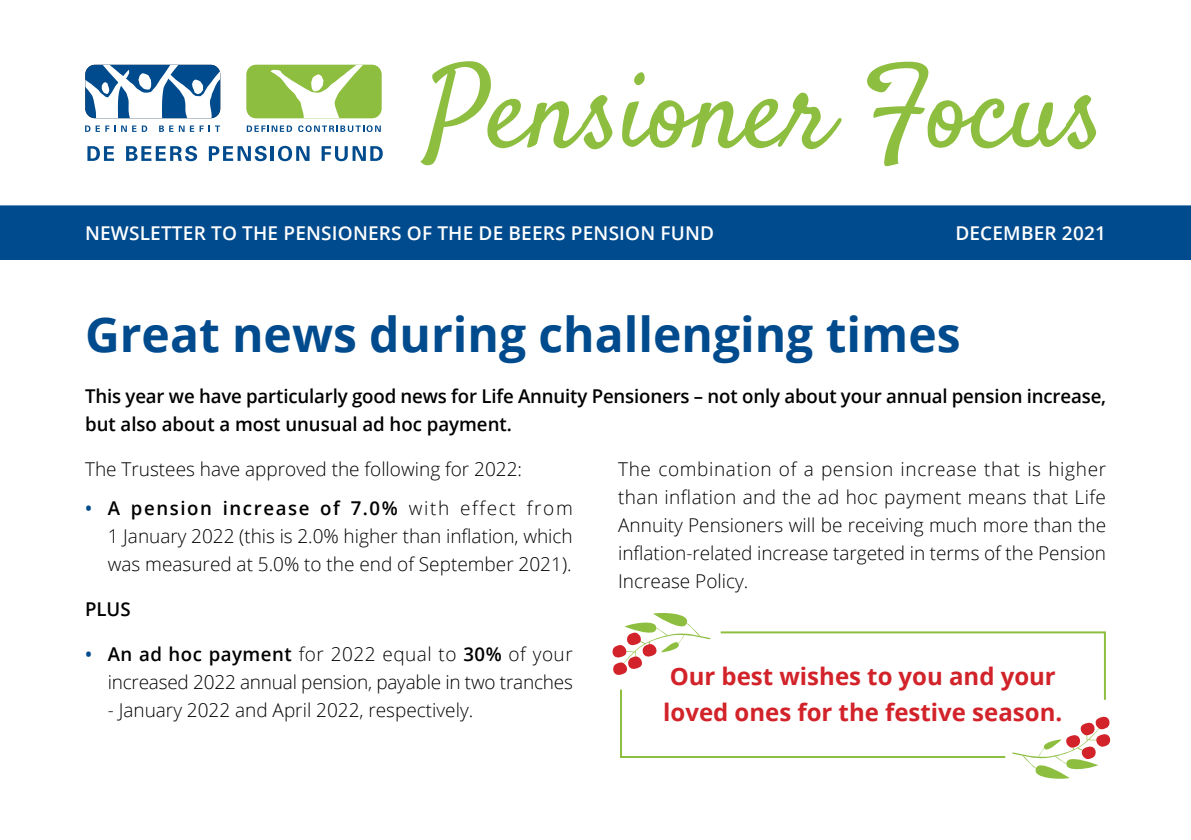
<style>
.page{position:relative;width:1191px;height:840px;background:#fff}
.page>*{position:absolute;margin:0;border:0;box-sizing:border-box;transform-origin:0 0}
.t1{font:114px "Satisfy";letter-spacing:-.01em;color:#8ebe3f}
.t2{font:700 48px "Open Sans";color:#004b8d}
.t3{font:700 24px/36px "Open Sans";color:#d2232a}
.t4{font:300 19px/28px "Open Sans";color:#000;text-align:justify}
.t5{font:600 19px/28px "Open Sans";letter-spacing:-.01em;color:#000}
.t6{font:600 19px "Open Sans";letter-spacing:.01em;color:#fff}
.s1{font-weight:600;color:#004b8d}
.s2{font-weight:600}
</style>
<div class="page">
<svg style="left:612px;top:613px;width:499px;height:166px"></svg>
<hr style="left:0;top:205px;width:1191px;height:1px;background:#004b8d">
<div style="left:0;top:206px;width:1191px;height:53px;background:#004b8d"></div>
<svg style="left:85px;top:65px;width:135px;height:53px"></svg>
<svg style="left:85px;top:125px;width:5px;height:7px"></svg>
<svg style="left:96px;top:125px;width:40px;height:7px"></svg>
<svg style="left:142px;top:125px;width:5px;height:7px"></svg>
<svg style="left:159px;top:125px;width:14px;height:7px"></svg>
<svg style="left:179px;top:125px;width:15px;height:7px"></svg>
<svg style="left:200px;top:125px;width:20px;height:7px"></svg>
<svg style="left:87px;top:146px;width:27px;height:15px"></svg>
<svg style="left:126px;top:146px;width:71px;height:15px"></svg>
<svg style="left:209px;top:146px;width:58px;height:15px"></svg>
<hr style="left:271px;top:146px;width:3px;height:15px;background:#004b8d">
<svg style="left:278px;top:146px;width:31px;height:15px"></svg>
<svg style="left:322px;top:146px;width:61px;height:15px"></svg>
<div style="left:246px;top:65px;width:135px;height:53px;background:#8ebe3f;border-radius:10px"></div>
<svg style="left:270px;top:65px;width:93px;height:53px"></svg>
<svg style="left:247px;top:125px;width:45px;height:7px"></svg>
<svg style="left:298px;top:125px;width:83px;height:7px"></svg>
<h1 class="t1" style="left:426px;top:39px;width:680px">Pensioner Focus</h1>
<p class="t6" style="left:85px;top:220px;width:630px">NEWSLETTER TO THE PENSIONERS OF THE DE BEERS PENSION FUND</p>
<p class="t6" style="left:955px;top:220px;width:152px">DECEMBER 2021</p>
<h2 class="t2" style="left:85px;top:300px;width:877px">Great news during challenging times</h2>
<p class="t5" style="left:85px;top:381px;width:1022px">This year we have particularly good news for Life Annuity Pensioners – not only about your annual pension increase, but also about a most unusual ad hoc payment.</p>
<p class="t4" style="left:85px;top:454px;width:438px">The Trustees have approved the following for 2022:</p>
<p class="t4" style="left:108px;top:493px;width:466px;text-indent:-23px"><span class="s1">•</span> <span class="s2">A pension increase of 7.0%</span> with effect from 1 January 2022 (this is 2.0% higher than inflation, which was measured at 5.0% to the end of September 2021).</p>
<p class="t5" style="left:85px;top:594px;width:47px">PLUS</p>
<p class="t4" style="left:85px;top:639px;width:489px;text-align:right"><span class="s1">•</span> <span class="s2">An ad hoc payment</span> for 2022 equal to <span class="s2">30%</span> of your increased 2022 annual pension, payable in two tranches</p>
<p class="t4" style="left:108px;top:695px;width:367px">- January 2022 and April 2022, respectively.</p>
<p class="t4" style="left:618px;top:454px;width:489px">The combination of a pension increase that is higher than inflation and the ad hoc payment means that Life Annuity Pensioners will be receiving much more than the inflation-related increase targeted in terms of the Pension Increase Policy.</p>
<p class="t3" style="left:663px;top:657px;width:400px">Our best wishes to you and your loved ones for the festive season.</p>
</div>
